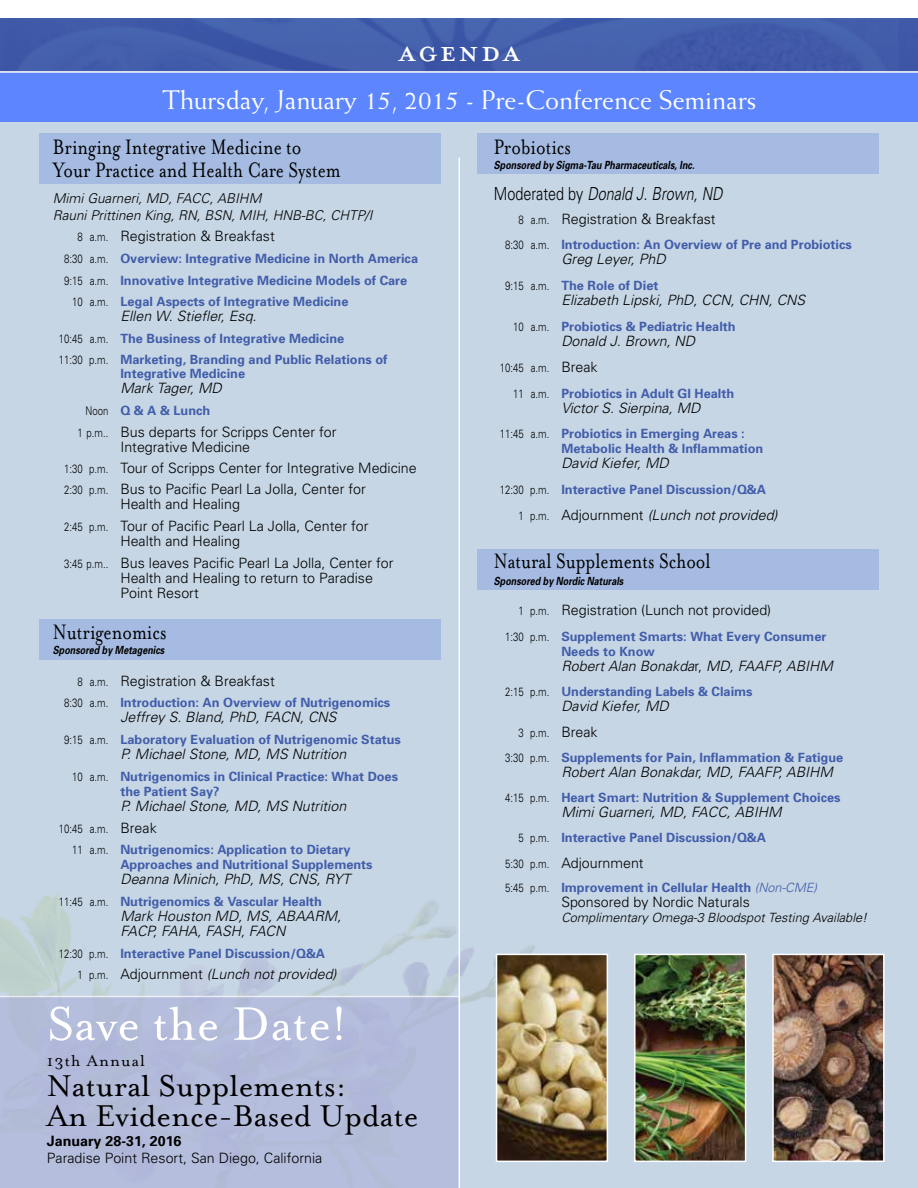
<style>
.page{position:relative;width:918px;height:1188px;background:#fff}
.page>*{position:absolute;margin:0;border:0;box-sizing:border-box;transform-origin:0 0}
.t1{font:54px "Mrs Eaves Roman";color:#fff}
.t2{font:42px "Mrs Eaves All Petite Caps";letter-spacing:.04em;color:#fff}
.t3{font:34.5px/30px "Mrs Eaves Roman";color:#000}
.t4{font:27px "Weiss Std";color:#fff}
.t5{font:24px/22.2px "Mrs Eaves Roman";color:#000;scale:.8 1}
.t6{font:italic 300 18px "Univers";color:#000;scale:.8 1}
.t7{font:18px "Mrs Eaves Roman";letter-spacing:.06em;color:#000}
.t8{font:300 14.25px/21.8px "Univers";color:#000}
.t9{font:italic 300 14.25px/15px "Univers";color:#000}
.t10{font:700 14.25px "Univers";color:#000}
.t11{font:italic 300 13.5px/16.5px "Univers";color:#000}
.t12{font:700 12.75px/15px "Univers";color:#425daa}
.t13{font:italic 300 12.75px "Univers";color:#000}
.t14{font:300 12px "Univers";color:#000;scale:.8 1}
.t15{font:italic 700 11.25px "Univers";color:#000;scale:.8 1}
.s1{font-size:12px}
.s2{font-weight:300;font-size:12px;color:#000}
.s3{font-size:14.25px}
.s4{font-style:normal;font-size:12px}
.s5{font-style:normal}
.s6{font-weight:300;font-style:italic}
</style>
<div class="page">
<div style="left:0;top:117px;width:918px;height:1071px;background:#c6d6e5"></div>
<img style="left:0;top:818px;width:573px;height:344px">
<div style="left:39px;top:133px;width:402px;height:51px;background:#a5bbe1"></div>
<div style="left:0;top:69px;width:918px;height:53px;background:#5c85fe"></div>
<div style="left:477px;top:133px;width:402px;height:41px;background:#a5bbe1"></div>
<svg style="left:0;top:18px;width:918px;height:55px;background:#4862ad"></svg>
<div style="left:0;top:996px;width:459px;height:192px;background:#b5bddc"></div>
<img style="left:499px;top:957px;width:106px;height:202px">
<div style="left:496px;top:954px;width:112px;height:208px;border:2px solid #fff"></div>
<img style="left:637px;top:957px;width:106px;height:202px">
<div style="left:634px;top:954px;width:112px;height:208px;border:2px solid #fff"></div>
<img style="left:775px;top:957px;width:107px;height:202px">
<div style="left:772px;top:954px;width:113px;height:208px;border:2px solid #fff"></div>
<hr style="left:459px;top:158px;width:1px;height:1030px;background:#fff">
<div style="left:477px;top:549px;width:402px;height:41px;background:#a5bbe1"></div>
<div style="left:39px;top:619px;width:402px;height:41px;background:#a5bbe1"></div>
<h2 class="t2" style="left:398px;top:33px;width:124px">agenda</h2>
<h3 class="t4" style="left:162px;top:84px;width:595px">Thursday, January 15, 2015 - Pre-Conference Seminars</h3>
<h3 class="t5" style="left:53px;top:136px;width:362px">Bringing Integrative Medicine to<br>Your Practice and Health Care System</h3>
<p class="t11" style="left:53px;top:190px;width:321px">Mimi Guarneri, MD, FACC, ABIHM<br>Rauni Prittinen King, RN, BSN, MIH, HNB-BC, CHTP/I</p>
<p class="t8" style="left:78px;top:225px;width:199px"><span class="s1">8 a.m.</span> Registration &amp; Breakfast</p>
<p class="t12" style="left:64px;top:251px;width:355px"><span class="s2">8:30 a.m.</span> Overview: Integrative Medicine in North America</p>
<p class="t12" style="left:64px;top:272px;width:345px"><span class="s2">9:15 a.m.</span> Innovative Integrative Medicine Models of Care</p>
<p class="t12" style="left:72px;top:294px;width:278px"><span class="s2">10 a.m.</span> Legal Aspects of Integrative Medicine</p>
<p class="t9" style="left:120px;top:308px;width:138px">Ellen W. Stiefler, Esq.</p>
<p class="t12" style="left:59px;top:328px;width:330px;line-height:21px"><span class="s2">10:45 a.m.</span> The Business of Integrative Medicine<br><span class="s2">11:30 p.m.</span> Marketing, Branding and Public Relations of</p>
<p class="t12" style="left:120px;top:366px;width:126px">Integrative Medicine</p>
<p class="t9" style="left:120px;top:380px;width:103px">Mark Tager, MD</p>
<p class="t12" style="left:85px;top:403px;width:126px"><span class="s2">Noon</span> Q &amp; A &amp; Lunch</p>
<p class="t8" style="left:120px;top:424px;width:218px;line-height:15px;text-indent:-43px"><span class="s1">1 p.m..</span> Bus departs for Scripps Center for<br>Integrative Medicine</p>
<p class="t8" style="left:64px;top:456px;width:354px"><span class="s1">1:30 p.m.</span> Tour of Scripps Center for Integrative Medicine<br><span class="s1">2:30 p.m.</span> Bus to Pacific Pearl La Jolla, Center for</p>
<p class="t8" style="left:64px;top:493px;width:306px;text-indent:56px">Health and Healing<br><span class="s1">2:45 p.m.</span> Tour of Pacific Pearl La Jolla, Center for</p>
<p class="t8" style="left:64px;top:530px;width:331px;text-indent:56px">Health and Healing<br><span class="s1">3:45 p.m..</span> Bus leaves Pacific Pearl La Jolla, Center for</p>
<p class="t8" style="left:120px;top:570px;width:254px;line-height:15px">Health and Healing to return to Paradise<br>Point Resort</p>
<h3 class="t5" style="left:53px;top:621px;width:144px">Nutrigenomics</h3>
<p class="t15" style="left:53px;top:643px;width:141px">Sponsored by Metagenics</p>
<p class="t8" style="left:78px;top:669px;width:199px"><span class="s1">8 a.m.</span> Registration &amp; Breakfast</p>
<p class="t12" style="left:64px;top:695px;width:328px"><span class="s2">8:30 a.m.</span> Introduction: An Overview of Nutrigenomics</p>
<p class="t9" style="left:120px;top:709px;width:218px">Jeffrey S. Bland, PhD, FACN, CNS</p>
<p class="t12" style="left:64px;top:732px;width:338px"><span class="s2">9:15 a.m.</span> Laboratory Evaluation of Nutrigenomic Status</p>
<p class="t9" style="left:120px;top:746px;width:227px">P. Michael Stone, MD, MS Nutrition</p>
<p class="t12" style="left:120px;top:768px;width:279px;text-indent:-48px"><span class="s2">10 a.m.</span> Nutrigenomics in Clinical Practice: What Does the Patient Say?</p>
<p class="t9" style="left:120px;top:798px;width:227px">P. Michael Stone, MD, MS Nutrition</p>
<p class="t14" style="left:59px;top:821px;width:124px">10:45 a.m. <span class="s3">Break</span></p>
<p class="t12" style="left:120px;top:842px;width:254px;text-indent:-48px"><span class="s2">11 a.m.</span> Nutrigenomics: Application to Dietary<br>Approaches and Nutritional Supplements</p>
<p class="t9" style="left:120px;top:871px;width:232px">Deanna Minich, PhD, MS, CNS, RYT</p>
<p class="t12" style="left:59px;top:893px;width:265px"><span class="s2">11:45 a.m.</span> Nutrigenomics &amp; Vascular Health</p>
<p class="t9" style="left:120px;top:908px;width:222px">Mark Houston MD, MS, ABAARM,<br>FACP, FAHA, FASH, FACN</p>
<p class="t12" style="left:59px;top:945px;width:268px"><span class="s2">12:30 p.m.</span> Interactive Panel Discussion/Q&amp;A</p>
<p class="t9" style="left:78px;top:966px;width:261px"><span class="s4">1 p.m.</span> <span class="s5">Adjournment</span> (Lunch not provided)</p>
<h1 class="t1" style="left:47px;top:994px;width:303px">Save the Date!</h1>
<h3 class="t7" style="left:47px;top:1051px;width:99px">13th Annual</h3>
<h3 class="t3" style="left:47px;top:1072px;width:373px">Natural Supplements:<br>An Evidence-Based Update</h3>
<p class="t10" style="left:47px;top:1132px;width:136px">January 28-31, 2016</p>
<p class="t8" style="left:47px;top:1147px;width:277px">Paradise Point Resort, San Diego, California</p>
<h3 class="t5" style="left:494px;top:136px;width:98px">Probiotics</h3>
<p class="t15" style="left:494px;top:158px;width:252px">Sponsored by Sigma-Tau Pharmaceuticals, Inc.</p>
<h3 class="t6" style="left:494px;top:183px;width:288px"><span class="s5">Moderated by</span> Donald J. Brown, ND</h3>
<p class="t8" style="left:519px;top:207px;width:199px"><span class="s1">8 a.m.</span> Registration &amp; Breakfast</p>
<p class="t12" style="left:505px;top:237px;width:348px"><span class="s2">8:30 a.m.</span> Introduction: An Overview of Pre and Probiotics</p>
<p class="t9" style="left:561px;top:252px;width:106px">Greg Leyer, PhD</p>
<p class="t12" style="left:505px;top:278px;width:155px"><span class="s2">9:15 a.m.</span> The Role of Diet</p>
<p class="t9" style="left:561px;top:292px;width:245px">Elizabeth Lipski, PhD, CCN, CHN, CNS</p>
<p class="t12" style="left:513px;top:319px;width:224px"><span class="s2">10 a.m.</span> Probiotics &amp; Pediatric Health</p>
<p class="t9" style="left:561px;top:333px;width:135px">Donald J. Brown, ND</p>
<p class="t14" style="left:500px;top:360px;width:124px">10:45 a.m. <span class="s3">Break</span></p>
<p class="t12" style="left:513px;top:385px;width:223px"><span class="s2">11 a.m.</span> Probiotics in Adult GI Health</p>
<p class="t9" style="left:561px;top:400px;width:141px">Victor S. Sierpina, MD</p>
<p class="t12" style="left:561px;top:426px;width:203px;text-indent:-62px"><span class="s2">11:45 a.m.</span> Probiotics in Emerging Areas :<br>Metabolic Health &amp; Inflammation</p>
<p class="t9" style="left:561px;top:456px;width:109px">David Kiefer, MD</p>
<p class="t12" style="left:500px;top:482px;width:268px"><span class="s2">12:30 p.m.</span> Interactive Panel Discussion/Q&amp;A</p>
<p class="t9" style="left:519px;top:507px;width:261px"><span class="s4">1 p.m.</span> <span class="s5">Adjournment</span> (Lunch not provided)</p>
<h3 class="t5" style="left:494px;top:550px;width:273px">Natural Supplements School</h3>
<p class="t15" style="left:494px;top:574px;width:163px">Sponsored by Nordic Naturals</p>
<p class="t8" style="left:519px;top:599px;width:254px"><span class="s1">1 p.m.</span> Registration (Lunch not provided)</p>
<p class="t12" style="left:494px;top:628px;width:334px;text-indent:11px"><span class="s2">1:30 p.m.</span> Supplement Smarts: What Every Consumer<br>N</p>
<p class="t12" style="left:571px;top:643px;width:85px">eeds to Know</p>
<p class="t9" style="left:561px;top:658px;width:273px">Robert Alan Bonakda<span class="s5">r,</span> MD, FAAFP, ABIHM</p>
<p class="t12" style="left:505px;top:684px;width:249px"><span class="s2">2:15 p.m.</span> Understanding Labels &amp; Claims</p>
<p class="t9" style="left:561px;top:699px;width:109px">David Kiefer, MD</p>
<p class="t14" style="left:519px;top:726px;width:101px">3 p.m. <span class="s3">Break</span></p>
<p class="t12" style="left:505px;top:750px;width:340px"><span class="s2">3:30 p.m.</span> Supplements for Pain, Inflammation &amp; Fatigue</p>
<p class="t9" style="left:561px;top:764px;width:273px">Robert Alan Bonakdar, MD, FAAFP, ABIHM</p>
<p class="t12" style="left:505px;top:790px;width:337px"><span class="s2">4:15 p.m.</span> Heart Smart: Nutrition &amp; Supplement Choices</p>
<p class="t9" style="left:561px;top:804px;width:222px">Mimi Guarneri, MD, FACC, ABIHM</p>
<p class="t12" style="left:519px;top:830px;width:249px"><span class="s2">5 p.m.</span> Interactive Panel Discussion/Q&amp;A</p>
<p class="t8" style="left:505px;top:852px;width:140px"><span class="s1">5:30 p.m.</span> Adjournment</p>
<p class="t12" style="left:505px;top:880px;width:313px"><span class="s2">5:45 p.m.</span> Improvement in Cellular Health <span class="s6">(Non-CME)</span></p>
<p class="t8" style="left:561px;top:891px;width:190px">Sponsored by Nordic Naturals</p>
<p class="t13" style="left:561px;top:910px;width:307px">Complimentary Omega-3 Bloodspot Testing Available!</p>
</div>
